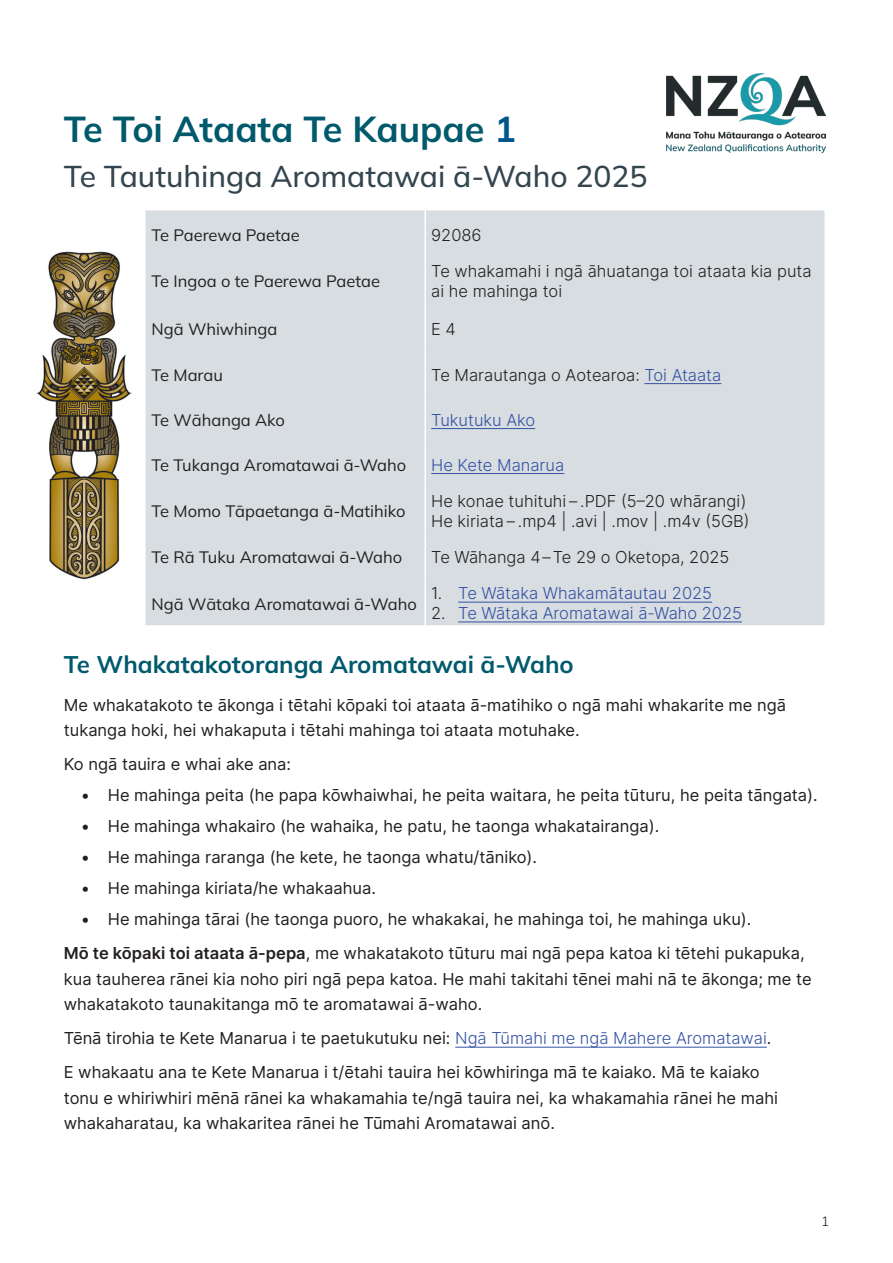
<style>
.page{position:relative;width:893px;height:1263px;background:#fff}
.page>*{position:absolute;margin:0;border:0;box-sizing:border-box;transform-origin:0 0}
.t1{font:700 36px "Mulish";color:#005a6c}
.Aromatawai_Big_Heading{font:500 30px "Mulish";color:#34454f}
.Section_Headings{font:700 24px "Mulish";color:#005a6c}
.General_Text{font:16.5px/25.5px "Inter";color:#231f20}
.Table_-_Content{font:300 16.5px/19.8px "Inter";color:#231f20}
.Table_-_Headings{font:16.5px "Mulish";color:#231f20}
.Table_-_Content-2{font:300 16.5px "Inter";color:#3552a4}
.t2{font:300 13.5px "Mulish";color:#231f20}
.s1{color:#00568a}
.s2{color:#3552a4}
.s3{color:#231f20}
.s4{font-weight:600}
.s5{font-weight:300;color:#3552a4}
</style>
<div class="page">
<img style="left:667px;top:74px;width:158px;height:79px">
<img style="left:36px;top:248px;width:110px;height:332px">
<div style="left:146px;top:210px;width:678px;height:415px;background:#d7dde0"></div>
<hr style="left:424px;top:210px;width:2px;height:45px;background:#fff">
<hr style="left:424px;top:255px;width:2px;height:48px;background:#fff">
<hr style="left:424px;top:303px;width:2px;height:48px;background:#fff">
<hr style="left:424px;top:351px;width:2px;height:44px;background:#fff">
<hr style="left:424px;top:395px;width:2px;height:46px;background:#fff">
<hr style="left:424px;top:441px;width:2px;height:44px;background:#fff">
<hr style="left:424px;top:485px;width:2px;height:48px;background:#fff">
<hr style="left:424px;top:533px;width:2px;height:44px;background:#fff">
<hr style="left:424px;top:577px;width:2px;height:48px;background:#fff">
<hr style="left:644px;top:383px;width:77px;height:1px;background:#3552a4">
<hr style="left:431px;top:428px;width:104px;height:1px;background:#3552a4">
<hr style="left:431px;top:473px;width:133px;height:1px;background:#3552a4">
<hr style="left:458px;top:602px;width:254px;height:1px;background:#3552a4">
<hr style="left:458px;top:622px;width:284px;height:1px;background:#3552a4">
<hr style="left:455px;top:1047px;width:312px;height:1px;background:#3552a4">
<p class="t1" style="left:64px;top:105px;width:454px">Te Toi Ataata Te Kaupae <span class="s1">1</span></p>
<p class="Aromatawai_Big_Heading" style="left:64px;top:156px;width:585px">Te Tautuhinga Aromatawai ā-Waho 2025</p>
<p class="Table_-_Headings" style="left:152px;top:224px;width:150px">Te Paerewa Paetae</p>
<p class="Table_-_Content" style="left:431px;top:224px;width:52px">92086</p>
<p class="Table_-_Headings" style="left:152px;top:270px;width:230px">Te Ingoa o te Paerewa Paetae</p>
<p class="Table_-_Content" style="left:431px;top:261px;width:382px">Te whakamahi i ngā āhuatanga toi ataata kia puta ai he mahinga toi</p>
<p class="Table_-_Headings" style="left:152px;top:318px;width:127px">Ngā Whiwhinga</p>
<p class="Table_-_Content" style="left:431px;top:318px;width:26px">E 4</p>
<p class="Table_-_Headings" style="left:152px;top:364px;width:73px">Te Marau</p>
<p class="Table_-_Content" style="left:431px;top:365px;width:292px">Te Marautanga o Aotearoa: <span class="s2">Toi Ataata</span></p>
<p class="Table_-_Headings" style="left:152px;top:409px;width:135px">Te Wāhanga Ako</p>
<p class="Table_-_Content-2" style="left:431px;top:408px;width:106px">Tukutuku Ako</p>
<p class="Table_-_Headings" style="left:152px;top:454px;width:256px">Te Tukanga Aromatawai ā-Waho</p>
<p class="Table_-_Content-2" style="left:431px;top:453px;width:134px">He Kete Manarua</p>
<p class="Table_-_Headings" style="left:152px;top:500px;width:255px">Te Momo Tāpaetanga ā-Matihiko</p>
<p class="Table_-_Content" style="left:431px;top:491px;width:317px">He konae tuhituhi – .PDF (5–20 whārangi)</p>
<p class="Table_-_Content" style="left:431px;top:511px;width:320px">He kiriata – .mp4 | .avi | .mov | .m4v (5GB)</p>
<p class="Table_-_Headings" style="left:152px;top:546px;width:252px">Te Rā Tuku Aromatawai ā-Waho</p>
<p class="Table_-_Content" style="left:431px;top:547px;width:300px">Te Wāhanga 4–Te 29 o Oketopa, 2025</p>
<p class="Table_-_Headings" style="left:152px;top:592px;width:267px">Ngā Wātaka Aromatawai ā-Waho</p>
<p class="Table_-_Content-2" style="left:431px;top:581px;width:282px"><span class="s3">1.</span> Te Wātaka Whakamātautau 2025</p>
<p class="Table_-_Content-2" style="left:431px;top:601px;width:312px"><span class="s3">2.</span> Te Wātaka Aromatawai ā-Waho 2025</p>
<p class="Section_Headings" style="left:64px;top:648px;width:511px">Te Whakatakotoranga Aromatawai ā-Waho</p>
<p class="General_Text" style="left:64px;top:692px;width:724px">Me whakatakoto te ākonga i tētahi kōpaki toi ataata ā-matihiko o ngā mahi whakarite me ngā tukanga hoki, hei whakaputa i tētahi mahinga toi ataata motuhake.</p>
<p class="General_Text" style="left:64px;top:751px;width:229px">Ko ngā tauira e whai ake ana:</p>
<p class="General_Text" style="left:81px;top:782px;width:738px">• He mahinga peita (he papa kōwhaiwhai, he peita waitara, he peita tūturu, he peita tāngata).</p>
<p class="General_Text" style="left:81px;top:813px;width:580px">• He mahinga whakairo (he wahaika, he patu, he taonga whakatairanga).</p>
<p class="General_Text" style="left:81px;top:844px;width:458px">• He mahinga raranga (he kete, he taonga whatu/tāniko).</p>
<p class="General_Text" style="left:81px;top:875px;width:297px">• He mahinga kiriata/he whakaahua.</p>
<p class="General_Text" style="left:81px;top:906px;width:672px">• He mahinga tārai (he taonga puoro, he whakakai, he mahinga toi, he mahinga uku).</p>
<p class="General_Text" style="left:64px;top:940px;width:749px"><span class="s4">Mō te kōpaki toi ataata ā-pepa</span>, me whakatakoto tūturu mai ngā pepa katoa ki tētehi pukapuka, kua tauherea rānei kia noho piri ngā pepa katoa. He mahi takitahi tēnei mahi nā te ākonga; me te whakatakoto taunakitanga mō te aromatawai ā-waho.</p>
<p class="General_Text" style="left:64px;top:1025px;width:709px">Tēnā tirohia te Kete Manarua i te paetukutuku nei: <span class="s5">Ngā Tūmahi me ngā Mahere Aromatawai</span>.</p>
<p class="General_Text" style="left:64px;top:1059px;width:716px">E whakaatu ana te Kete Manarua i t/ētahi tauira hei kōwhiringa mā te kaiako. Mā te kaiako tonu e whiriwhiri mēnā rānei ka whakamahia te/ngā tauira nei, ka whakamahia rānei he mahi whakaharatau, ka whakaritea rānei he Tūmahi Aromatawai anō.</p>
<p class="t2" style="left:821px;top:1211px;width:10px">1</p>
</div>
